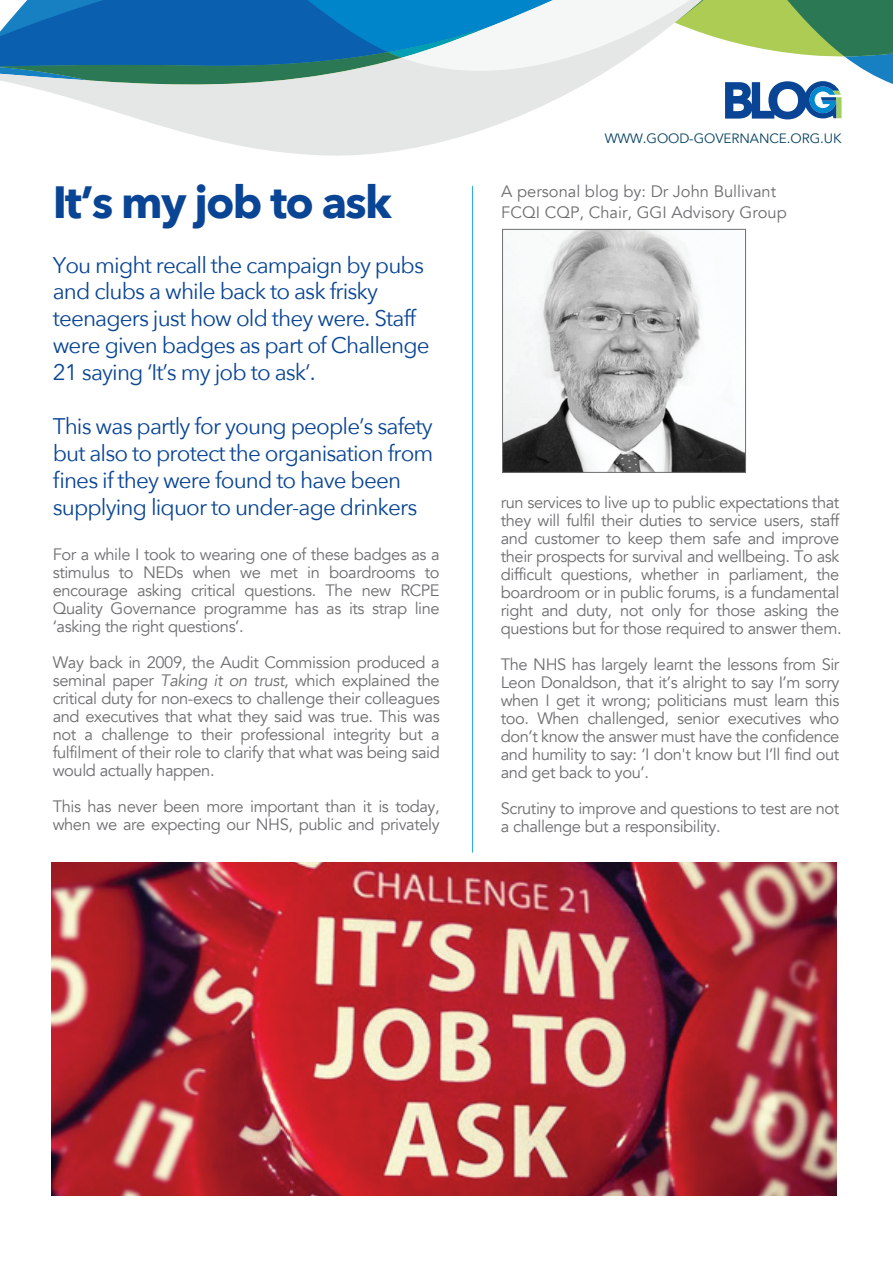
<style>
.page{position:relative;width:893px;height:1263px;background:#fff}
.page>*{position:absolute;margin:0;border:0;box-sizing:border-box;transform-origin:0 0}
.t1{font:700 45px "Avenir Next";letter-spacing:-.04em;color:#094594}
.t2{font:22.5px/27px "Avenir Next";letter-spacing:-.04em;color:#094594}
.t3{font:16.5px/18px "Avenir";letter-spacing:-.025em;color:#6d6e70;text-align:justify}
.t4{font:16.5px/21px "Avenir";color:#6d6e70}
.t5{font:13.5px "Avenir";letter-spacing:-.005em;color:#074361}
.s1{font-style:italic}
</style>
<div class="page">
<hr style="left:472px;top:186px;width:1px;height:667px;background:#26aae1">
<svg style="left:139px;top:119px;width:653px;height:37px"></svg>
<svg style="left:0;top:0;width:893px;height:119px"></svg>
<img style="left:504px;top:231px;width:240px;height:240px">
<div style="left:502px;top:229px;width:244px;height:244px;border:1px solid #6d6e70"></div>
<img style="left:52px;top:862px;width:784px;height:334px">
<h1 class="t1" style="left:53px;top:164px;width:341px">It’s my job to ask</h1>
<h2 class="t2" style="left:53px;top:250px;width:378px">You might recall the campaign by pubs and clubs a while back to ask frisky teenagers just how old they were. Staff were given badges as part of Challenge 21 saying ‘It’s my job to ask’.</h2>
<h2 class="t2" style="left:53px;top:412px;width:382px">This was partly for young people’s safety but also to protect the organisation from fines if they were found to have been supplying liquor to under-age drinkers</h2>
<p class="t3" style="left:53px;top:546px;width:389px">For a while I took to wearing one of these badges as a stimulus to NEDs when we met in boardrooms to encourage asking critical questions. The new RCPE Quality Governance programme has as its strap line ‘asking the right questions’.</p>
<p class="t3" style="left:53px;top:654px;width:389px">Way back in 2009, the Audit Commission produced a seminal paper <span class="s1">Taking it on trust</span>, which explained the critical duty for non-execs to challenge their colleagues and executives that what they said was true. This was not a challenge to their professional integrity but a fulfilment of their role to clarify that what was being said would actually happen.</p>
<p class="t3" style="left:53px;top:798px;width:389px">This has never been more important than it is today, when we are expecting our NHS, public and privately</p>
<p class="t5" style="left:605px;top:130px;width:238px">WWW.GOOD-GOVERNANCE.ORG.UK</p>
<p class="t4" style="left:501px;top:181px;width:287px">A personal blog by: Dr John Bullivant<br>FCQI CQP, Chair, GGI Advisory Group</p>
<p class="t3" style="left:501px;top:493px;width:342px;text-align:left">run services to live up to public expectations that they will fulfil their duties to service users, staff and customer to keep them safe and improve their prospects for survival and wellbeing. To ask difficult questions, whether in parliament, the boardroom or in public forums, is a fundamental right and duty, not only for those asking the questions but for those required to answer them.</p>
<p class="t3" style="left:501px;top:655px;width:340px">The NHS has largely learnt the lessons from Sir Leon Donaldson, that it’s alright to say I’m sorry when I get it wrong; politicians must learn this too. When challenged, senior executives who don’t know the answer must have the confidence and humility to say: ‘I don't know but I’ll find out and get back to you’.</p>
<p class="t3" style="left:501px;top:799px;width:340px">Scrutiny to improve and questions to test are not a challenge but a responsibility.</p>
</div>
